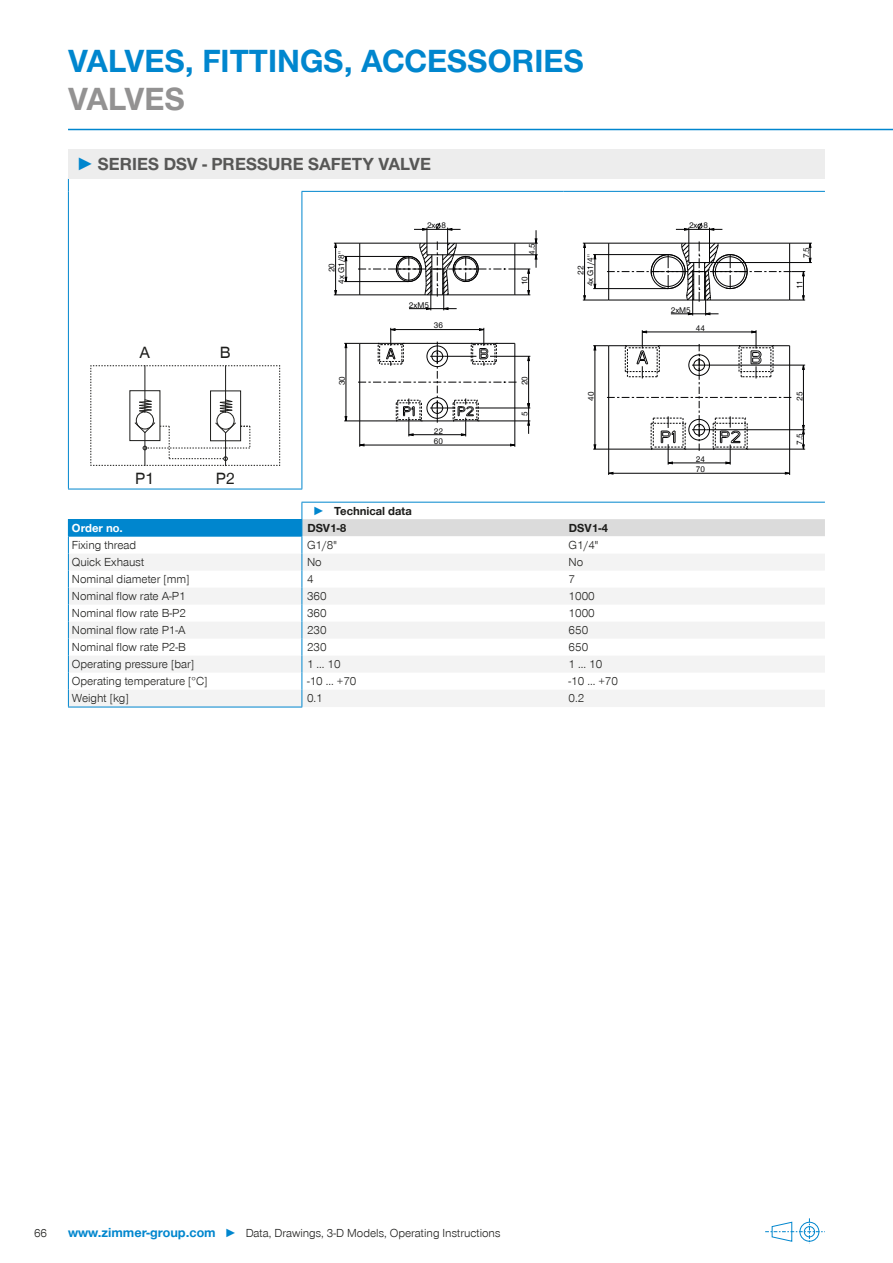
<style>
.page{position:relative;width:893px;height:1263px;background:#fff}
.page>*{position:absolute;margin:0;border:0;box-sizing:border-box;transform-origin:0 0}
.CB_AF_Headline_22_25{font:700 33px/37.5px "Zimmer Group Sans Global";color:#0086ce}
.t1{font:700 18px "Zimmer Group Sans Global";color:#575756}
.t2{font:16.8px "Zimmer Group Sans Global";color:#1d1d1b}
.CB_AF_Seitenzahl_lin{font:300 12px "Zimmer Group Sans Global";color:#1d1d1b}
.CB_AF_Tabellentext_B{font:700 12px "Zimmer Group Sans Global";color:#1d1d1b}
.CB_AF_Tabellentext_B-2{font:700 12px "Zimmer Group Sans Global";color:#fff}
.t3{font:8.55px "Zimmer Group Sans Global";color:#020203}
.s1{color:#939292}
.s2{font-family:"Zimmer Group Sans";color:#0086ce}
.s3{color:#0086ce}
.s4{font-weight:700;font-size:13.5px;color:#0086ce}
</style>
<div class="page">
<svg style="left:765px;top:1218px;width:60px;height:26px"></svg>
<hr style="left:68px;top:129px;width:825px;height:1px;background:#0086ce">
<div style="left:68px;top:519px;width:234px;height:17px;background:#0086ce"></div>
<svg style="left:69px;top:554px;width:233px;height:153px;fill:#f3f3f3"></svg>
<hr style="left:68px;top:707px;width:234px;height:1px;background:#0086ce">
<hr style="left:68px;top:536px;width:234px;height:1px;background:#0086ce">
<svg style="left:68px;top:536px;width:1px;height:171px"></svg>
<svg style="left:302px;top:502px;width:523px;height:205px"></svg>
<hr style="left:302px;top:191px;width:261px;height:1px;background:#0086ce">
<hr style="left:302px;top:192px;width:1px;height:297px;background:#0086ce">
<hr style="left:563px;top:191px;width:262px;height:1px;background:#0086ce">
<svg style="left:68px;top:179px;width:1px;height:12px"></svg>
<hr style="left:68px;top:191px;width:1px;height:298px;background:#0086ce">
<hr style="left:68px;top:489px;width:234px;height:1px;background:#0086ce">
<svg style="left:90px;top:365px;width:190px;height:101px"></svg>
<svg style="left:344px;top:328px;width:186px;height:119px"></svg>
<svg style="left:334px;top:223px;width:204px;height:87px"></svg>
<svg style="left:593px;top:330px;width:212px;height:145px"></svg>
<svg style="left:583px;top:223px;width:229px;height:92px"></svg>
<div style="left:68px;top:149px;width:757px;height:30px;background:#ededed"></div>
<p class="CB_AF_Headline_22_25" style="left:68px;top:42px;width:517px">VALVES, FITTINGS, ACCESSORIES<br><span class="s1">VALVES</span></p>
<p class="t1" style="left:77px;top:153px;width:356px"><span class="s2">►</span> SERIES DSV - PRESSURE SAFETY VALVE</p>
<p class="t2" style="left:139px;top:342px;width:12px">A</p>
<p class="t2" style="left:220px;top:342px;width:12px">B</p>
<p class="t2" style="left:135px;top:469px;width:21px">P1</p>
<p class="t2" style="left:216px;top:469px;width:21px">P2</p>
<p class="t3" style="left:336px;top:284px;width:33px;rotate:-90deg">4x G1/8"</p>
<p class="t3" style="left:327px;top:272px;width:11px;rotate:-90deg">20</p>
<p class="t3" style="left:337px;top:385px;width:11px;rotate:-90deg">30</p>
<p class="t3" style="left:427px;top:220px;width:21px">2x 8</p>
<p class="t3" style="left:409px;top:300px;width:21px">2xM5</p>
<p class="t3" style="left:434px;top:321px;width:11px">36</p>
<p class="t3" style="left:434px;top:426px;width:11px">22</p>
<p class="t3" style="left:434px;top:436px;width:11px">60</p>
<p class="CB_AF_Tabellentext_B" style="left:313px;top:503px;width:100px"><span class="s3">►</span> Technical data</p>
<p class="t3" style="left:527px;top:255px;width:13px;rotate:-90deg">4.5</p>
<p class="t3" style="left:520px;top:285px;width:11px;rotate:-90deg">10</p>
<p class="t3" style="left:520px;top:385px;width:11px;rotate:-90deg">20</p>
<p class="t3" style="left:520px;top:416px;width:6px;rotate:-90deg">5</p>
<p class="t3" style="left:585px;top:286px;width:33px;rotate:-90deg">4x G1/4"</p>
<p class="t3" style="left:575px;top:275px;width:11px;rotate:-90deg">22</p>
<p class="t3" style="left:586px;top:401px;width:11px;rotate:-90deg">40</p>
<p class="CB_AF_Tabellentext_B-2" style="left:72px;top:520px;width:52px">Order no.</p>
<p class="CB_AF_Tabellentext_B" style="left:307px;top:520px;width:41px">DSV1-8</p>
<p class="CB_AF_Tabellentext_B" style="left:569px;top:520px;width:41px">DSV1-4</p>
<p class="CB_AF_Seitenzahl_lin" style="left:72px;top:538px;width:66px">Fixing thread</p>
<p class="CB_AF_Seitenzahl_lin" style="left:307px;top:538px;width:31px">G1/8"</p>
<p class="CB_AF_Seitenzahl_lin" style="left:568px;top:538px;width:31px">G1/4"</p>
<p class="CB_AF_Seitenzahl_lin" style="left:72px;top:555px;width:74px">Quick Exhaust</p>
<p class="CB_AF_Seitenzahl_lin" style="left:307px;top:555px;width:16px">No</p>
<p class="CB_AF_Seitenzahl_lin" style="left:568px;top:555px;width:16px">No</p>
<p class="CB_AF_Seitenzahl_lin" style="left:72px;top:572px;width:119px">Nominal diameter [mm]</p>
<p class="CB_AF_Seitenzahl_lin" style="left:307px;top:572px;width:8px">4</p>
<p class="CB_AF_Seitenzahl_lin" style="left:568px;top:572px;width:8px">7</p>
<p class="CB_AF_Seitenzahl_lin" style="left:72px;top:589px;width:115px">Nominal flow rate A-P1</p>
<p class="CB_AF_Seitenzahl_lin" style="left:307px;top:589px;width:21px">360</p>
<p class="CB_AF_Seitenzahl_lin" style="left:568px;top:589px;width:28px">1000</p>
<p class="CB_AF_Seitenzahl_lin" style="left:72px;top:606px;width:116px">Nominal flow rate B-P2</p>
<p class="CB_AF_Seitenzahl_lin" style="left:307px;top:606px;width:21px">360</p>
<p class="CB_AF_Seitenzahl_lin" style="left:568px;top:606px;width:28px">1000</p>
<p class="CB_AF_Seitenzahl_lin" style="left:72px;top:623px;width:115px">Nominal flow rate P1-A</p>
<p class="CB_AF_Seitenzahl_lin" style="left:307px;top:623px;width:21px">230</p>
<p class="CB_AF_Seitenzahl_lin" style="left:568px;top:623px;width:21px">650</p>
<p class="CB_AF_Seitenzahl_lin" style="left:72px;top:640px;width:116px">Nominal flow rate P2-B</p>
<p class="CB_AF_Seitenzahl_lin" style="left:307px;top:640px;width:21px">230</p>
<p class="CB_AF_Seitenzahl_lin" style="left:568px;top:640px;width:21px">650</p>
<p class="CB_AF_Seitenzahl_lin" style="left:72px;top:657px;width:124px">Operating pressure [bar]</p>
<p class="CB_AF_Seitenzahl_lin" style="left:307px;top:657px;width:35px">1 ... 10</p>
<p class="CB_AF_Seitenzahl_lin" style="left:568px;top:657px;width:35px">1 ... 10</p>
<p class="CB_AF_Seitenzahl_lin" style="left:72px;top:674px;width:137px">Operating temperature [°C]</p>
<p class="CB_AF_Seitenzahl_lin" style="left:307px;top:674px;width:51px">-10 ... +70</p>
<p class="CB_AF_Seitenzahl_lin" style="left:568px;top:674px;width:51px">-10 ... +70</p>
<p class="CB_AF_Seitenzahl_lin" style="left:72px;top:691px;width:58px">Weight [kg]</p>
<p class="CB_AF_Seitenzahl_lin" style="left:307px;top:691px;width:17px">0.1</p>
<p class="CB_AF_Seitenzahl_lin" style="left:568px;top:691px;width:17px">0.2</p>
<p class="t3" style="left:689px;top:220px;width:21px">2x 8</p>
<p class="t3" style="left:671px;top:305px;width:21px">2xM5</p>
<p class="t3" style="left:696px;top:323px;width:11px">44</p>
<p class="t3" style="left:696px;top:454px;width:11px">24</p>
<p class="t3" style="left:696px;top:464px;width:11px">70</p>
<p class="t3" style="left:801px;top:258px;width:13px;rotate:-90deg">7.5</p>
<p class="t3" style="left:794px;top:289px;width:11px;rotate:-90deg">11</p>
<p class="t3" style="left:794px;top:401px;width:11px;rotate:-90deg">25</p>
<p class="t3" style="left:794px;top:445px;width:13px;rotate:-90deg">7.5</p>
<p class="CB_AF_Seitenzahl_lin" style="left:34px;top:1226px;width:15px">66</p>
<p class="CB_AF_Seitenzahl_lin" style="left:68px;top:1226px;width:434px"><span class="s4">www.zimmer-group.com</span> <span class="s3">►</span> Data, Drawings, 3-D Models, Operating Instructions</p>
</div>
